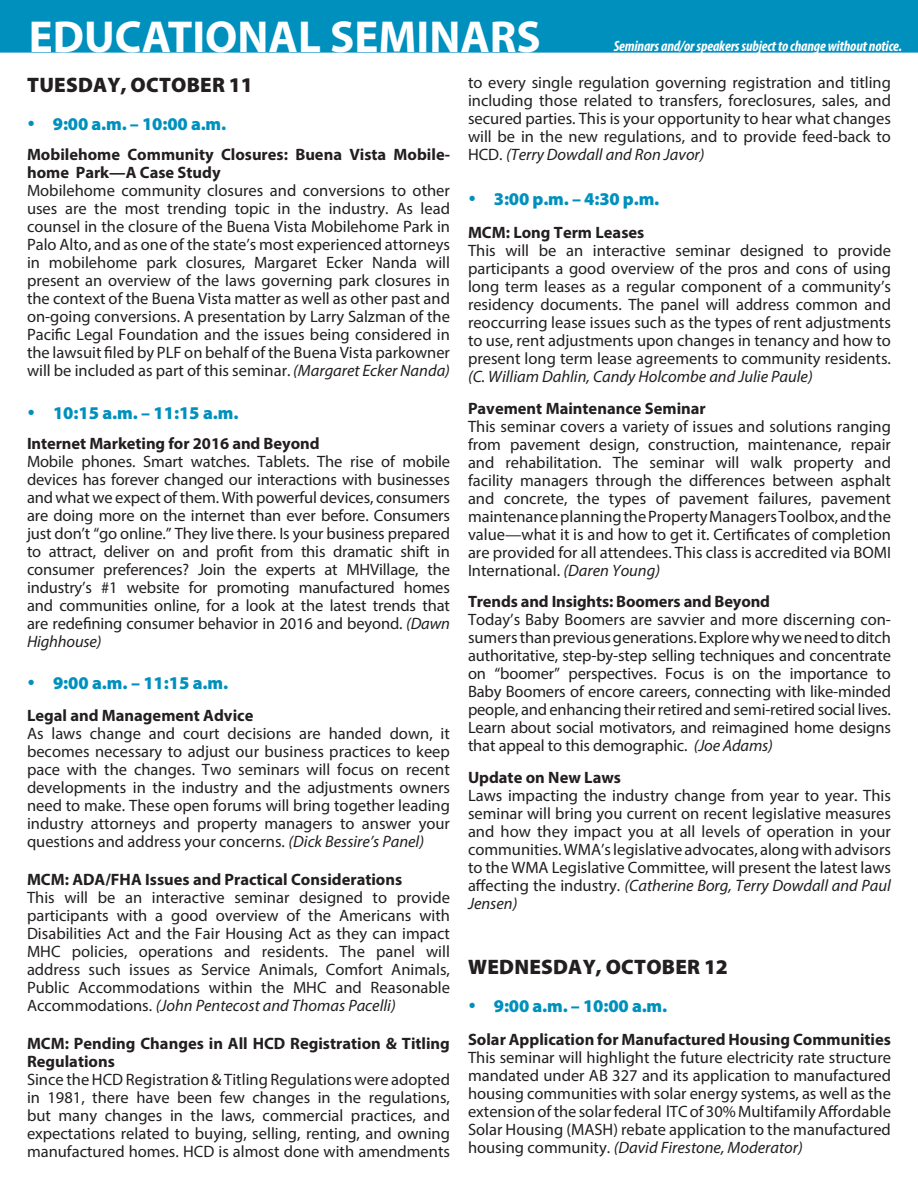
<style>
.page{position:relative;width:918px;height:1188px;background:#fff}
.page>*{position:absolute;margin:0;border:0;box-sizing:border-box;transform-origin:0 0}
.t1{font:700 45px "Myriad Pro";color:#fff}
.FJE_Text{font:900 21px "Myriad Pro";letter-spacing:.01em;color:#231f20}
.FJE_Text-2{font:900 18px "Myriad Pro";letter-spacing:-.01em;color:#0090be}
.FJE_Text-3{font:16.5px/18px "Myriad Pro";color:#231f20;text-align:justify}
.FJE_Text-4{font:700 16.5px/18px "Myriad Pro";color:#231f20}
.t2{font:italic 700 condensed 15px "Myriad Pro";letter-spacing:-.01em;color:#fff}
.s1{font-style:italic}
</style>
<div class="page">
<div style="left:0;top:0;width:918px;height:53px;background:#0090be"></div>
<p class="t1" style="left:29px;top:8px;width:514px">EDUCATIONAL SEMINARS</p>
<p class="t2" style="left:614px;top:36px;width:290px">Seminars and/or speakers subject to change without notice.</p>
<p class="FJE_Text" style="left:27px;top:71px;width:227px">TUESDAY, OCTOBER 11</p>
<p class="FJE_Text-2" style="left:27px;top:112px;width:201px">• 9:00 a.m. – 10:00 a.m.</p>
<p class="FJE_Text-4" style="left:27px;top:145px;width:425px">Mobilehome Community Closures: Buena Vista Mobile&shy;home Park—A Case Study</p>
<p class="FJE_Text-3" style="left:27px;top:182px;width:425px">Mobilehome community closures and conversions to other uses are the most trending topic in the industry. As lead counsel in the closure of the Buena Vista Mobilehome Park in Palo Alto, and as one of the state’s most experienced attorneys in mobilehome park closures, Margaret Ecker Nanda will present an overview of the laws governing park closures in the context of the Buena Vista matter as well as other past and on-going conversions. A presentation by Larry Salzman of the Pacific Legal Foundation and the issues being considered in the lawsuit filed by PLF on behalf of the Buena Vista parkowner will be included as part of this seminar. <span class="s1">(Margaret Ecker Nanda)</span></p>
<p class="FJE_Text-2" style="left:27px;top:401px;width:213px">• 10:15 a.m. – 11:15 a.m.</p>
<p class="FJE_Text-4" style="left:27px;top:434px;width:294px">Internet Marketing for 2016 and Beyond</p>
<p class="FJE_Text-3" style="left:27px;top:452px;width:425px">Mobile phones. Smart watches. Tablets. The rise of mobile devices has forever changed our interactions with businesses and what we expect of them. With powerful devices, consumers are doing more on the internet than ever before. Consumers just don’t “go online.” They live there. Is your business prepared to attract, deliver on and profit from this dramatic shift in consumer preferences? Join the experts at MHVillage, the industry’s #1 website for promoting manufactured homes and communities online, for a look at the latest trends that are redefining consumer behavior in 2016 and beyond. <span class="s1">(Dawn Highhouse)</span></p>
<p class="FJE_Text-2" style="left:27px;top:671px;width:203px">• 9:00 a.m. – 11:15 a.m.</p>
<p class="FJE_Text-4" style="left:27px;top:706px;width:228px">Legal and Management Advice</p>
<p class="FJE_Text-3" style="left:27px;top:724px;width:425px">As laws change and court decisions are handed down, it becomes necessary to adjust our business practices to keep pace with the changes. Two seminars will focus on recent developments in the industry and the adjustments owners need to make. These open forums will bring together leading industry attorneys and property managers to answer your questions and address your concerns. <span class="s1">(Dick Bessire’s Panel)</span></p>
<p class="FJE_Text-4" style="left:27px;top:870px;width:377px">MCM: ADA/FHA Issues and Practical Considerations</p>
<p class="FJE_Text-3" style="left:27px;top:888px;width:425px">This will be an interactive seminar designed to provide participants with a good overview of the Americans with Disabilities Act and the Fair Housing Act as they can impact MHC policies, operations and residents. The panel will address such issues as Service Animals, Comfort Animals, Public Accommodations within the MHC and Reasonable Accommodations. <span class="s1">(John Pentecost and Thomas Pacelli)</span></p>
<p class="FJE_Text-4" style="left:27px;top:1034px;width:424px">MCM: Pending Changes in All HCD Registration &amp; Titling<br>Regulations</p>
<p class="FJE_Text-3" style="left:27px;top:1071px;width:425px">Since the HCD Registration &amp; Titling Regulations were adopted in 1981, there have been few changes in the regulations, but many changes in the laws, commercial practices, and expectations related to buying, selling, renting, and owning manufactured homes. HCD is almost done with amendments</p>
<p class="FJE_Text-3" style="left:468px;top:74px;width:425px">to every single regulation governing registration and titling including those related to transfers, foreclosures, sales, and secured parties. This is your opportunity to hear what changes will be in the new regulations, and to provide feed-back to HCD. <span class="s1">(Terry Dowdall and Ron Javor)</span></p>
<p class="FJE_Text-2" style="left:468px;top:187px;width:193px">• 3:00 p.m. – 4:30 p.m.</p>
<p class="FJE_Text-4" style="left:468px;top:223px;width:178px">MCM: Long Term Leases</p>
<p class="FJE_Text-3" style="left:468px;top:241px;width:425px">This will be an interactive seminar designed to provide participants a good overview of the pros and cons of using long term leases as a regular component of a community’s residency documents. The panel will address common and reoccurring lease issues such as the types of rent adjustments to use, rent adjustments upon changes in tenancy and how to present long term lease agreements to community residents. <span class="s1">(C. William Dahlin, Candy Holcombe and Julie Paule)</span></p>
<p class="FJE_Text-4" style="left:468px;top:398px;width:239px">Pavement Maintenance Seminar</p>
<p class="FJE_Text-3" style="left:468px;top:417px;width:425px">This seminar covers a variety of issues and solutions ranging from pavement design, construction, maintenance, repair and rehabilitation. The seminar will walk property and facility managers through the differences between asphalt and concrete, the types of pavement failures, pavement maintenance planning the Property Managers Toolbox, and the value—what it is and how to get it. Certificates of completion are provided for all attendees. This class is accredited via BOMI International. <span class="s1">(Daren Young)</span></p>
<p class="FJE_Text-4" style="left:468px;top:592px;width:304px">Trends and Insights: Boomers and Beyond</p>
<p class="FJE_Text-3" style="left:468px;top:610px;width:425px">Today’s Baby Boomers are savvier and more discerning con&shy;sumers than previous generations. Explore why we need to ditch authoritative, step-by-step selling techniques and concentrate on “boomer” perspectives. Focus is on the importance to Baby Boomers of encore careers, connecting with like-minded people, and enhancing their retired and semi-retired social lives.<br>Learn about social motivators, and reimagined home designs that appeal to this demographic. <span class="s1">(Joe Adams)</span></p>
<p class="FJE_Text-4" style="left:468px;top:767px;width:155px">Update on New Laws</p>
<p class="FJE_Text-3" style="left:468px;top:786px;width:425px">Laws impacting the industry change from year to year. This seminar will bring you current on recent legislative measures and how they impact you at all levels of operation in your communities. WMA’s legislative advocates, along with advisors to the WMA Legislative Committee, will present the latest laws affecting the industry. <span class="s1">(Catherine Borg, Terry Dowdall and Paul Jensen)</span></p>
<p class="FJE_Text" style="left:468px;top:953px;width:261px">WEDNESDAY, OCTOBER 12</p>
<p class="FJE_Text-2" style="left:468px;top:994px;width:201px">• 9:00 a.m. – 10:00 a.m.</p>
<p class="FJE_Text-4" style="left:468px;top:1029px;width:424px">Solar Application for Manufactured Housing Communities</p>
<p class="FJE_Text-3" style="left:468px;top:1048px;width:425px">This seminar will highlight the future electricity rate structure mandated under AB 327 and its application to manufactured housing communities with solar energy systems, as well as the extension of the solar federal lTC of 30% Multifamily Affordable Solar Housing (MASH) rebate application to the manufactured housing community. <span class="s1">(David Firestone, Moderator)</span></p>
</div>
